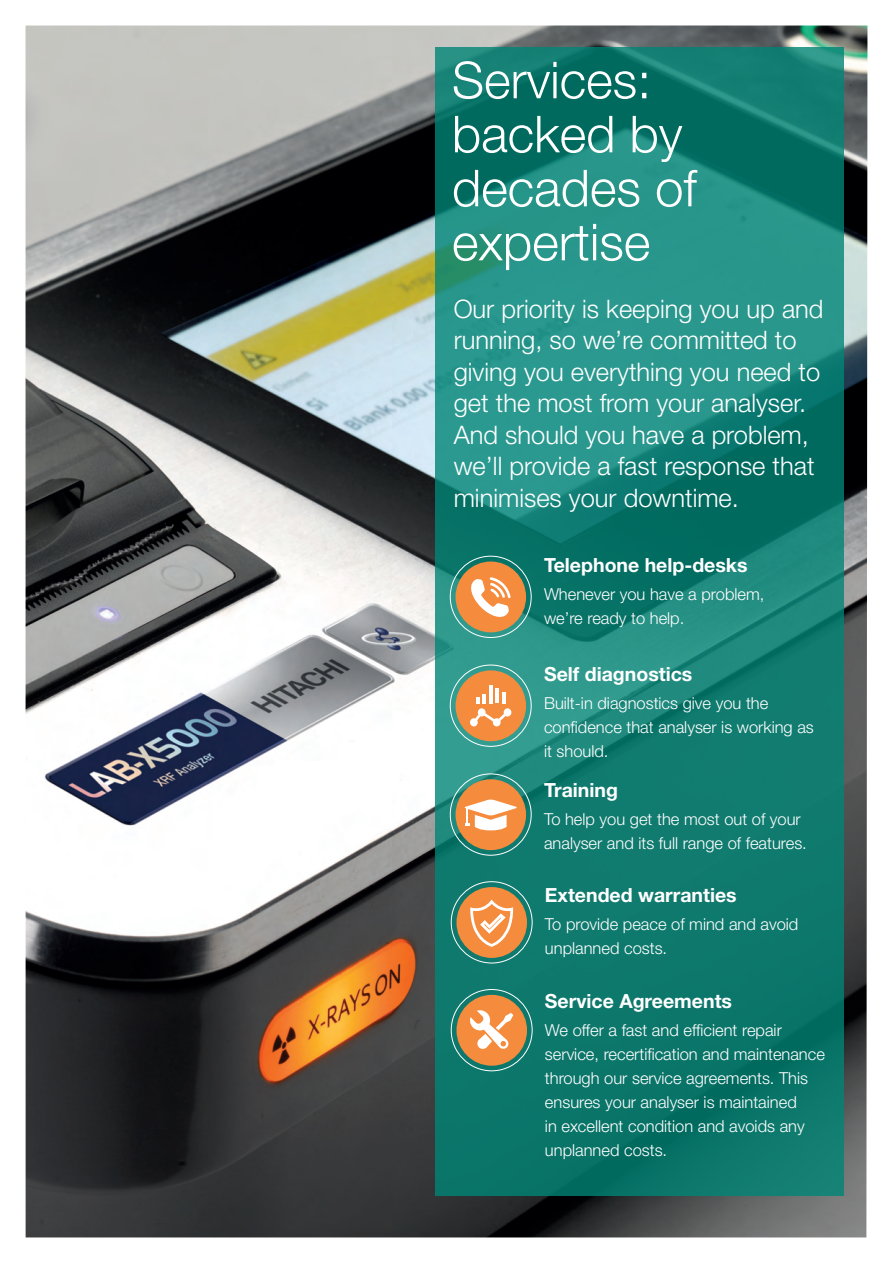
<style>
.page{position:relative;width:893px;height:1263px;background:#fff}
.page>*{position:absolute;margin:0;border:0;box-sizing:border-box;transform-origin:0 0}
.t1{font:300 51px/54px "Helvetica Neue";color:#fff}
.t2{font:300 25.5px/31.5px "Helvetica Neue";color:#fff}
.t3{font:700 19.5px "Helvetica Neue";color:#fff}
.t4{font:300 16.5px/24px "Helvetica Neue";color:#fff}
</style>
<div class="page">
<img style="left:26px;top:26px;width:841px;height:1211px">
<svg style="left:436px;top:47px;width:408px;height:1149px;background:#158075"></svg>
<div style="left:451px;top:881px;width:81px;height:82px;border:1px solid #fff;border-radius:50%"></div>
<div style="left:456px;top:887px;width:71px;height:71px;background:#f58b3c;border-radius:50%"></div>
<svg style="left:470px;top:899px;width:44px;height:48px"></svg>
<div style="left:450px;top:556px;width:82px;height:82px;border:1px solid #fff;border-radius:50%"></div>
<div style="left:456px;top:561px;width:70px;height:71px;background:#f58b3c;border-radius:50%"></div>
<svg style="left:471px;top:577px;width:40px;height:40px"></svg>
<div style="left:451px;top:989px;width:81px;height:82px;border:1px solid #fff;border-radius:50%"></div>
<div style="left:456px;top:995px;width:71px;height:71px;background:#f58b3c;border-radius:50%"></div>
<svg style="left:470px;top:1010px;width:43px;height:39px"></svg>
<div style="left:450px;top:665px;width:82px;height:82px;border:1px solid #fff;border-radius:50%"></div>
<div style="left:456px;top:670px;width:70px;height:71px;background:#f58b3c;border-radius:50%"></div>
<hr style="left:489px;top:685px;width:4px;height:18px;background:#fff">
<hr style="left:495px;top:688px;width:4px;height:15px;background:#fff">
<hr style="left:502px;top:692px;width:4px;height:11px;background:#fff">
<svg style="left:470px;top:694px;width:41px;height:32px"></svg>
<div style="left:450px;top:773px;width:82px;height:82px;border:1px solid #fff;border-radius:50%"></div>
<div style="left:456px;top:779px;width:70px;height:71px;background:#f58b3c;border-radius:50%"></div>
<svg style="left:464px;top:799px;width:53px;height:31px"></svg>
<h1 class="t1" style="left:452px;top:52px;width:246px">Services: backed by decades of expertise</h1>
<h2 class="t2" style="left:454px;top:292px;width:371px">Our priority is keeping you up and running, so we’re committed to giving you everything you need to get the most from your analyser.<br>And should you have a problem, we’ll provide a fast response that minimises your downtime.</h2>
<p class="t3" style="left:544px;top:553px;width:205px">Telephone help-desks</p>
<p class="t4" style="left:544px;top:582px;width:222px">Whenever you have a problem, we’re ready to help.</p>
<p class="t3" style="left:544px;top:662px;width:150px">Self diagnostics</p>
<p class="t4" style="left:544px;top:691px;width:271px">Built-in diagnostics give you the confidence that analyser is working as it should.</p>
<p class="t3" style="left:544px;top:778px;width:76px">Training</p>
<p class="t4" style="left:544px;top:807px;width:264px">To help you get the most out of your analyser and its full range of features.</p>
<p class="t3" style="left:545px;top:883px;width:193px">Extended warranties</p>
<p class="t4" style="left:545px;top:912px;width:255px">To provide peace of mind and avoid unplanned costs.</p>
<p class="t3" style="left:545px;top:989px;width:189px">Service Agreements</p>
<p class="t4" style="left:545px;top:1018px;width:281px">We offer a fast and efficient repair service, recertification and maintenance through our service agreements. This ensures your analyser is maintained<br>in excellent condition and avoids any unplanned costs.</p>
</div>
